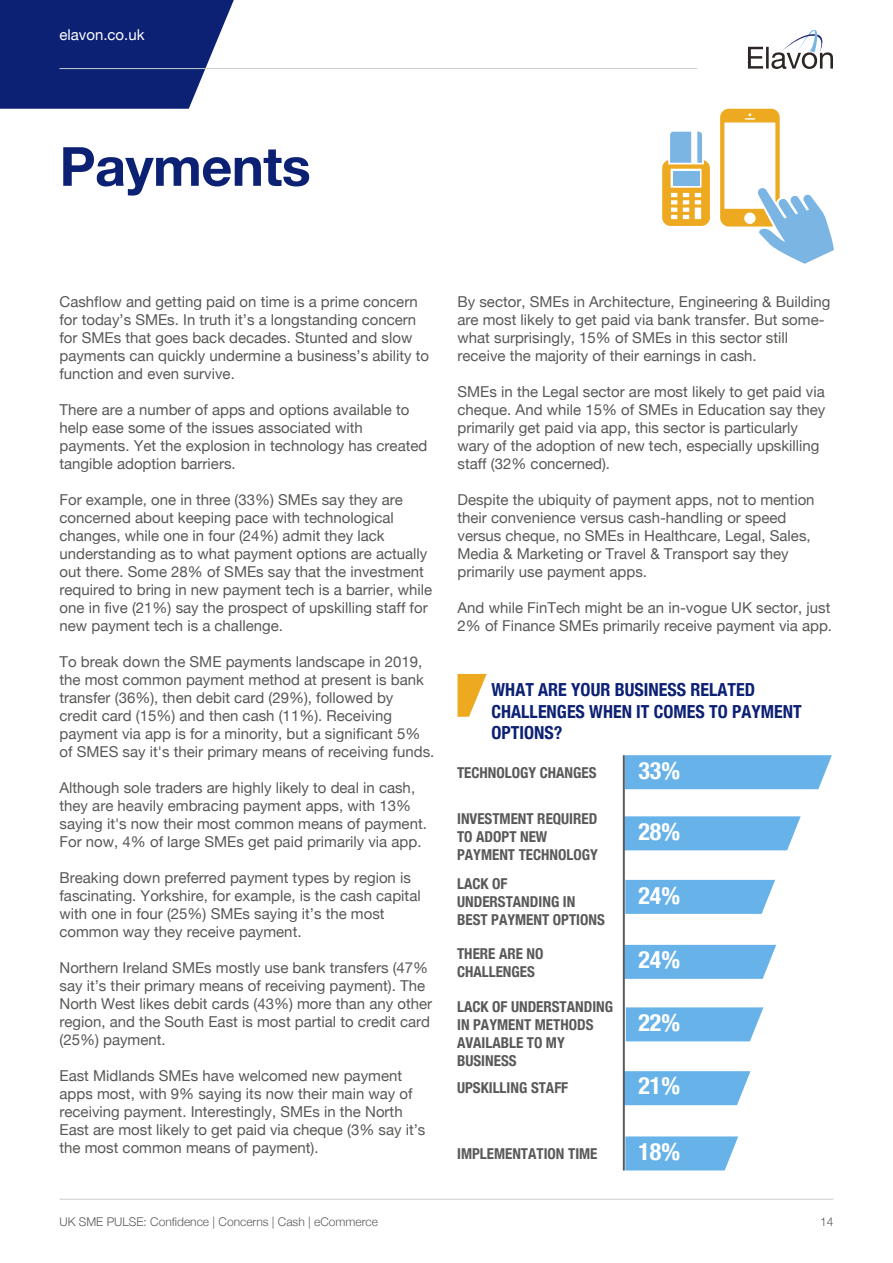
<style>
.page{position:relative;width:893px;height:1263px;background:#fff}
.page>*{position:absolute;margin:0;border:0;box-sizing:border-box;transform-origin:0 0}
.t1{font:700 54px "Helvetica Neue";letter-spacing:-.01em;color:#0c2074}
.t2{font:700 condensed 24px "Helvetica Neue";color:#fff}
.t3{font:700 condensed 18px/21.6px "Helvetica Neue";color:#0c2074}
.t4{font:15px/18px "Helvetica Neue";color:#585856}
.t5{font:700 condensed 15px/18px "Helvetica Neue";color:#59595b}
.t6{font:15px "Helvetica Neue";color:#fff}
.t7{font:700 15px "Helvetica Neue";color:#fff}
.t8{font:300 12px "Helvetica Neue";color:#59595b}
</style>
<div class="page">
<svg style="left:720px;top:109px;width:114px;height:155px"></svg>
<svg style="left:662px;top:132px;width:48px;height:94px"></svg>
<div style="left:673px;top:171px;width:26px;height:14px;background:#7ab5e3"></div>
<div style="left:625px;top:755px;width:207px;height:34px;background:#67b2e8"></div>
<svg style="left:625px;top:816px;width:176px;height:34px;background:#6eb5e9"></svg>
<svg style="left:625px;top:880px;width:150px;height:34px;background:#6eb5e9"></svg>
<svg style="left:625px;top:945px;width:151px;height:34px;background:#6eb5e9"></svg>
<svg style="left:626px;top:1007px;width:137px;height:34px;background:#6fb6e9"></svg>
<svg style="left:625px;top:1071px;width:125px;height:34px;background:#6fb6e9"></svg>
<svg style="left:625px;top:1136px;width:113px;height:34px;background:#72b7e9"></svg>
<hr style="left:623px;top:755px;width:2px;height:415px;background:#59595b">
<svg style="left:457px;top:674px;width:30px;height:43px"></svg>
<svg style="left:0;top:0;width:234px;height:109px;background:#213380"></svg>
<svg style="left:748px;top:30px;width:85px;height:39px"></svg>
<hr style="left:60px;top:68px;width:637px;height:1px;background:#c8cecb">
<hr style="left:60px;top:1199px;width:773px;height:1px;background:#c8cecb">
<p class="t6" style="left:60px;top:24px;width:87px">elavon.co.uk</p>
<p class="t7" style="left:60px;top:23px;width:21px">XX</p>
<h1 class="t1" style="left:60px;top:124px;width:253px">Payments</h1>
<p class="t4" style="left:60px;top:293px;width:371px">Cashflow and getting paid on time is a prime concern for today’s SMEs. In truth it’s a longstanding concern for SMEs that goes back decades. Stunted and slow payments can quickly undermine a business’s ability to function and even survive.</p>
<p class="t4" style="left:60px;top:401px;width:369px">There are a number of apps and options available to help ease some of the issues associated with payments. Yet the explosion in technology has created tangible adoption barriers.</p>
<p class="t4" style="left:60px;top:491px;width:374px">For example, one in three (33%) SMEs say they are concerned about keeping pace with technological changes, while one in four (24%) admit they lack understanding as to what payment options are actually out there. Some 28% of SMEs say that the investment required to bring in new payment tech is a barrier, while one in five (21%) say the prospect of upskilling staff for new payment tech is a challenge.</p>
<p class="t4" style="left:60px;top:653px;width:376px">To break down the SME payments landscape in 2019, the most common payment method at present is bank transfer (36%), then debit card (29%), followed by credit card (15%) and then cash (11%). Receiving payment via app is for a minority, but a significant 5% of SMES say it's their primary means of receiving funds.</p>
<p class="t4" style="left:60px;top:779px;width:369px">Although sole traders are highly likely to deal in cash, they are heavily embracing payment apps, with 13% saying it's now their most common means of payment.<br>For now, 4% of large SMEs get paid primarily via app.</p>
<p class="t4" style="left:60px;top:869px;width:363px">Breaking down preferred payment types by region is fascinating. Yorkshire, for example, is the cash capital with one in four (25%) SMEs saying it’s the most common way they receive payment.</p>
<p class="t4" style="left:60px;top:959px;width:374px">Northern Ireland SMEs mostly use bank transfers (47% say it’s their primary means of receiving payment). The North West likes debit cards (43%) more than any other region, and the South East is most partial to credit card (25%) payment.</p>
<p class="t4" style="left:60px;top:1067px;width:367px">East Midlands SMEs have welcomed new payment apps most, with 9% saying its now their main way of receiving payment. Interestingly, SMEs in the North East are most likely to get paid via cheque (3% say it’s the most common means of payment).</p>
<p class="t8" style="left:60px;top:1212px;width:320px">UK SME PULSE: Confidence | Concerns | Cash | eCommerce</p>
<p class="t4" style="left:457px;top:293px;width:374px">By sector, SMEs in Architecture, Engineering &amp; Building are most likely to get paid via bank transfer. But some&shy;what surprisingly, 15% of SMEs in this sector still receive the majority of their earnings in cash.</p>
<p class="t4" style="left:457px;top:383px;width:369px">SMEs in the Legal sector are most likely to get paid via cheque. And while 15% of SMEs in Education say they primarily get paid via app, this sector is particularly wary of the adoption of new tech, especially upskilling staff (32% concerned).</p>
<p class="t4" style="left:457px;top:491px;width:359px">Despite the ubiquity of payment apps, not to mention their convenience versus cash-handling or speed versus cheque, no SMEs in Healthcare, Legal, Sales, Media &amp; Marketing or Travel &amp; Transport say they primarily use payment apps.</p>
<p class="t4" style="left:457px;top:599px;width:376px">And while FinTech might be an in-vogue UK sector, just<br>2% of Finance SMEs primarily receive payment via app.</p>
<p class="t3" style="left:492px;top:677px;width:312px">WHAT ARE YOUR BUSINESS RELATED<br>CHALLENGES WHEN IT COMES TO PAYMENT<br>OPTIONS?</p>
<h2 class="t2" style="left:638px;top:750px;width:43px">33%</h2>
<p class="t5" style="left:457px;top:762px;width:141px">TECHNOLOGY CHANGES</p>
<p class="t5" style="left:457px;top:809px;width:142px">INVESTMENT REQUIRED<br>TO ADOPT NEW<br>PAYMENT TECHNOLOGY</p>
<p class="t5" style="left:457px;top:874px;width:149px">LACK OF<br>UNDERSTANDING IN<br>BEST PAYMENT OPTIONS</p>
<p class="t5" style="left:457px;top:943px;width:88px">THERE ARE NO<br>CHALLENGES</p>
<p class="t5" style="left:457px;top:997px;width:158px">LACK OF UNDERSTANDING<br>IN PAYMENT METHODS<br>AVAILABLE TO MY<br>BUSINESS</p>
<p class="t5" style="left:457px;top:1078px;width:113px">UPSKILLING STAFF</p>
<h2 class="t2" style="left:638px;top:811px;width:43px">28%</h2>
<h2 class="t2" style="left:638px;top:875px;width:43px">24%</h2>
<h2 class="t2" style="left:638px;top:940px;width:43px">24%</h2>
<h2 class="t2" style="left:638px;top:1002px;width:43px">22%</h2>
<h2 class="t2" style="left:638px;top:1066px;width:43px">21%</h2>
<p class="t5" style="left:457px;top:1143px;width:142px">IMPLEMENTATION TIME</p>
<h2 class="t2" style="left:638px;top:1131px;width:43px">18%</h2>
<p class="t8" style="left:820px;top:1212px;width:15px">14</p>
</div>
